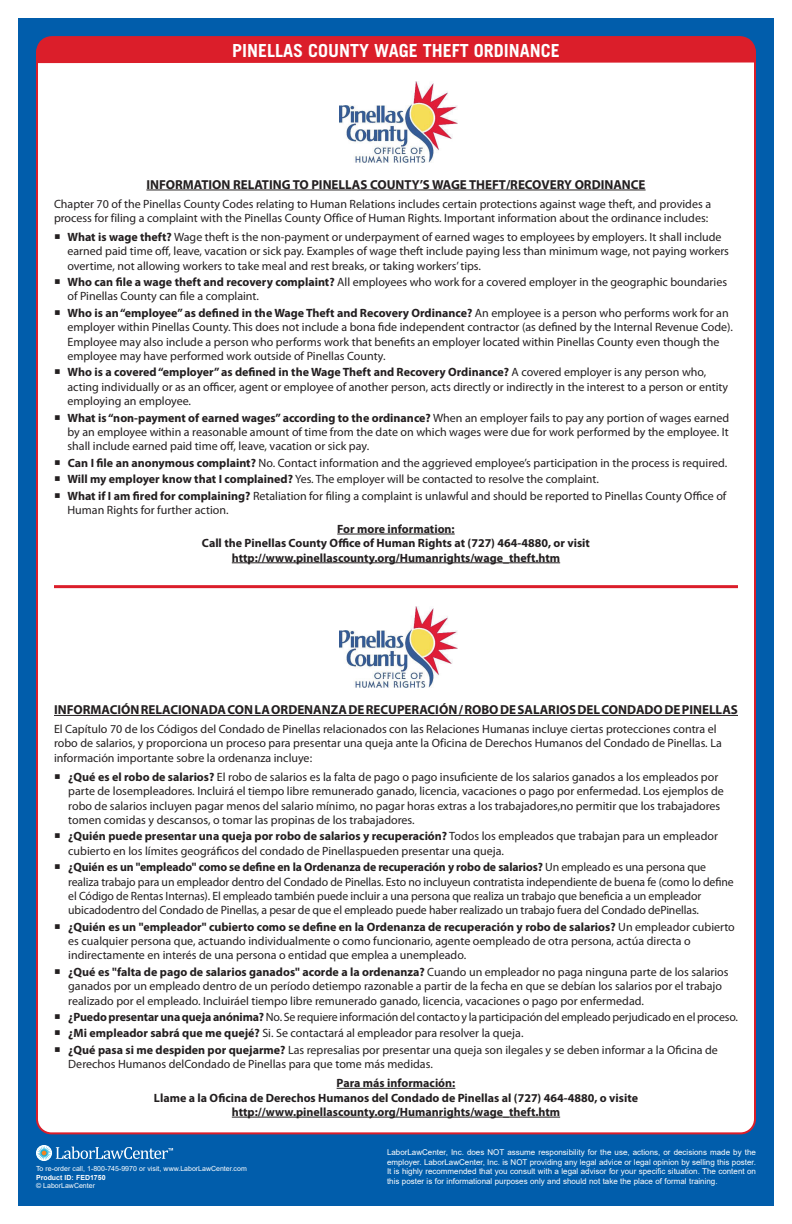
<style>
.page{position:relative;width:792px;height:1224px;background:#fff}
.page>*{position:absolute;margin:0;border:0;box-sizing:border-box;transform-origin:0 0}
.t1{font:700 18px "Trade Gothic";color:#fff}
.t2{font:700 13px "Myriad Pro";color:#231f20}
.t3{font:12px/14.4px "Myriad Pro";color:#231f20}
.t4{font:700 12px "Myriad Pro";color:#231f20}
.t5{font:8px/9.6px "Arial";color:#fff;text-align:justify}
.t6{font:7px "Arial";color:#fff}
.t7{font:700 7px "Arial";color:#fff}
.s1{font-weight:700}
</style>
<div class="page">
<div style="left:18px;top:18px;width:756px;height:1188px;background:#015dab"></div>
<div style="left:37px;top:39px;width:718px;height:1094px;background:#fff;border-radius:14px"></div>
<svg style="left:36px;top:36px;width:720px;height:27px;background:#d9202c"></svg>
<svg style="left:36px;top:1145px;width:137px;height:16px"></svg>
<hr style="left:146px;top:190px;width:500px;height:1px;background:#231f20">
<hr style="left:337px;top:534px;width:118px;height:1px;background:#231f20">
<hr style="left:232px;top:563px;width:328px;height:1px;background:#231f20">
<hr style="left:54px;top:585px;width:684px;height:3px;background:#db1e2a">
<hr style="left:54px;top:715px;width:684px;height:1px;background:#231f20">
<hr style="left:337px;top:1088px;width:118px;height:1px;background:#231f20">
<hr style="left:232px;top:1117px;width:328px;height:1px;background:#231f20">
<img style="left:339px;top:606px;width:119px;height:81px">
<img style="left:339px;top:81px;width:119px;height:81px">
<p class="t1" style="left:232px;top:39px;width:329px">PINELLAS COUNTY WAGE THEFT ORDINANCE</p>
<p class="t2" style="left:146px;top:176px;width:501px">INFORMATION RELATING TO PINELLAS COUNTY’S WAGE THEFT/RECOVERY ORDINANCE</p>
<p class="t3" style="left:54px;top:196px;width:659px">Chapter 70 of the Pinellas County Codes relating to Human Relations includes certain protections against wage theft, and provides a process for filing a complaint with the Pinellas County Office of Human Rights. Important information about the ordinance includes:</p>
<p class="t3" style="left:67px;top:229px;width:663px;text-indent:-13px">○ <span class="s1">What is wage theft?</span> Wage theft is the non-payment or underpayment of earned wages to employees by employers. It shall include earned paid time off, leave, vacation or sick pay. Examples of wage theft include paying less than minimum wage, not paying workers overtime, not allowing workers to take meal and rest breaks, or taking workers’ tips.</p>
<p class="t3" style="left:67px;top:275px;width:661px;text-indent:-13px">○ <span class="s1">Who can file a wage theft and recovery complaint?</span> All employees who work for a covered employer in the geographic boundaries of Pinellas County can file a complaint.</p>
<p class="t3" style="left:67px;top:305px;width:667px;text-indent:-13px">○ <span class="s1">Who is an “employee” as defined in the Wage Theft and Recovery Ordinance?</span> An employee is a person who performs work for an employer within Pinellas County. This does not include a bona fide independent contractor (as defined by the Internal Revenue Code).<br>Employee may also include a person who performs work that benefits an employer located within Pinellas County even though the employee may have performed work outside of Pinellas County.</p>
<p class="t3" style="left:67px;top:365px;width:662px;text-indent:-13px">○ <span class="s1">Who is a covered “employer” as defined in the Wage Theft and Recovery Ordinance?</span> A covered employer is any person who, acting individually or as an officer, agent or employee of another person, acts directly or indirectly in the interest to a person or entity employing an employee.</p>
<p class="t3" style="left:67px;top:410px;width:663px;text-align:justify;text-indent:-13px">○ <span class="s1">What is “non-payment of earned wages” according to the ordinance?</span> When an employer fails to pay any portion of wages earned by an employee within a reasonable amount of time from the date on which wages were due for work performed by the employee. It shall include earned paid time off, leave, vacation or sick pay.</p>
<p class="t3" style="left:54px;top:455px;width:675px">○ <span class="s1">Can I file an anonymous complaint?</span> No. Contact information and the aggrieved employee’s participation in the process is required.</p>
<p class="t3" style="left:54px;top:472px;width:546px">○ <span class="s1">Will my employer know that I complained?</span> Yes. The employer will be contacted to resolve the complaint.</p>
<p class="t3" style="left:67px;top:488px;width:660px;text-indent:-13px">○ <span class="s1">What if I am fired for complaining?</span> Retaliation for filing a complaint is unlawful and should be reported to Pinellas County Office of<br>Human Rights for further action.</p>
<p class="t4" style="left:337px;top:521px;width:119px">For more information:</p>
<p class="t4" style="left:202px;top:535px;width:390px">Call the Pinellas County Office of Human Rights at (727) 464-4880, or visit</p>
<p class="t4" style="left:232px;top:550px;width:330px">http://www.pinellascounty.org/Humanrights/wage_theft.htm</p>
<p class="t2" style="left:54px;top:701px;width:685px">INFORMACIÓN RELACIONADA CON LA ORDENANZA DE RECUPERACIÓN / ROBO DE SALARIOS DEL CONDADO DE PINELLAS</p>
<p class="t3" style="left:54px;top:722px;width:669px">El Capítulo 70 de los Códigos del Condado de Pinellas relacionados con las Relaciones Humanas incluye ciertas protecciones contra el robo de salarios, y proporciona un proceso para presentar una queja ante la Oficina de Derechos Humanos del Condado de Pinellas. La información importante sobre la ordenanza incluye:</p>
<p class="t3" style="left:68px;top:769px;width:657px;text-indent:-14px">○ <span class="s1">¿Qué es el robo de salarios?</span> El robo de salarios es la falta de pago o pago insuficiente de los salarios ganados a los empleados por parte de losempleadores. Incluirá el tiempo libre remunerado ganado, licencia, vacaciones o pago por enfermedad. Los ejemplos de robo de salarios incluyen pagar menos del salario mínimo, no pagar horas extras a los trabajadores,no permitir que los trabajadores tomen comidas y descansos, o tomar las propinas de los trabajadores.</p>
<p class="t3" style="left:68px;top:829px;width:651px;text-indent:-14px">○ <span class="s1">¿Quién puede presentar una queja por robo de salarios y recuperación?</span> Todos los empleados que trabajan para un empleador cubierto en los límites geográficos del condado de Pinellaspueden presentar una queja.</p>
<p class="t3" style="left:68px;top:860px;width:667px;text-indent:-14px">○ <span class="s1">¿Quién es un "empleado" como se define en la Ordenanza de recuperación y robo de salarios?</span> Un empleado es una persona que realiza trabajo para un empleador dentro del Condado de Pinellas. Esto no incluyeun contratista independiente de buena fe (como lo define el Código de Rentas Internas). El empleado también puede incluir a una persona que realiza un trabajo que beneficia a un empleador ubicadodentro del Condado de Pinellas, a pesar de que el empleado puede haber realizado un trabajo fuera del Condado dePinellas.</p>
<p class="t3" style="left:68px;top:919px;width:668px;text-indent:-14px">○ <span class="s1">¿Quién es un "empleador" cubierto como se define en la Ordenanza de recuperación y robo de salarios?</span> Un empleador cubierto es cualquier persona que, actuando individualmente o como funcionario, agente oempleado de otra persona, actúa directa o indirectamente en interés de una persona o entidad que emplea a unempleado.</p>
<p class="t3" style="left:68px;top:964px;width:662px;text-indent:-14px">○ <span class="s1">¿Qué es "falta de pago de salarios ganados" acorde a la ordenanza?</span> Cuando un empleador no paga ninguna parte de los salarios ganados por un empleado dentro de un período detiempo razonable a partir de la fecha en que se debían los salarios por el trabajo realizado por el empleado. Incluiráel tiempo libre remunerado ganado, licencia, vacaciones o pago por enfermedad.</p>
<p class="t3" style="left:54px;top:1010px;width:686px">○ <span class="s1">¿Puedo presentar una queja anónima?</span> No. Se requiere información del contacto y la participación del empleado perjudicado en el proceso.</p>
<p class="t3" style="left:54px;top:1026px;width:471px">○ <span class="s1">¿Mi empleador sabrá que me quejé?</span> Si. Se contactará al empleador para resolver la queja.</p>
<p class="t3" style="left:68px;top:1042px;width:651px;text-indent:-14px">○ <span class="s1">¿Qué pasa si me despiden por quejarme?</span> Las represalias por presentar una queja son ilegales y se deben informar a la Oficina de<br>Derechos Humanos delCondado de Pinellas para que tome más medidas.</p>
<p class="t4" style="left:337px;top:1075px;width:120px">Para más información:</p>
<p class="t4" style="left:154px;top:1090px;width:486px">Llame a la Oficina de Derechos Humanos del Condado de Pinellas al (727) 464-4880, o visite</p>
<p class="t4" style="left:232px;top:1104px;width:330px">http://www.pinellascounty.org/Humanrights/wage_theft.htm</p>
<p class="t6" style="left:36px;top:1164px;width:212px">To re-order call, 1-800-745-9970 or visit, www.LaborLawCenter.com</p>
<p class="t7" style="left:36px;top:1172px;width:71px">Product ID: FED1750</p>
<p class="t6" style="left:36px;top:1181px;width:61px">© LaborLawCenter</p>
<p class="t5" style="left:387px;top:1148px;width:371px">LaborLawCenter, Inc. does NOT assume responsibility for the use, actions, or decisions made by the employer. LaborLawCenter, Inc. is NOT providing any legal advice or legal opinion by selling this poster.<br>It is highly recommended that you consult with a legal advisor for your specific situation. The content on this poster is for informational purposes only and should not take the place of formal training.</p>
</div>
